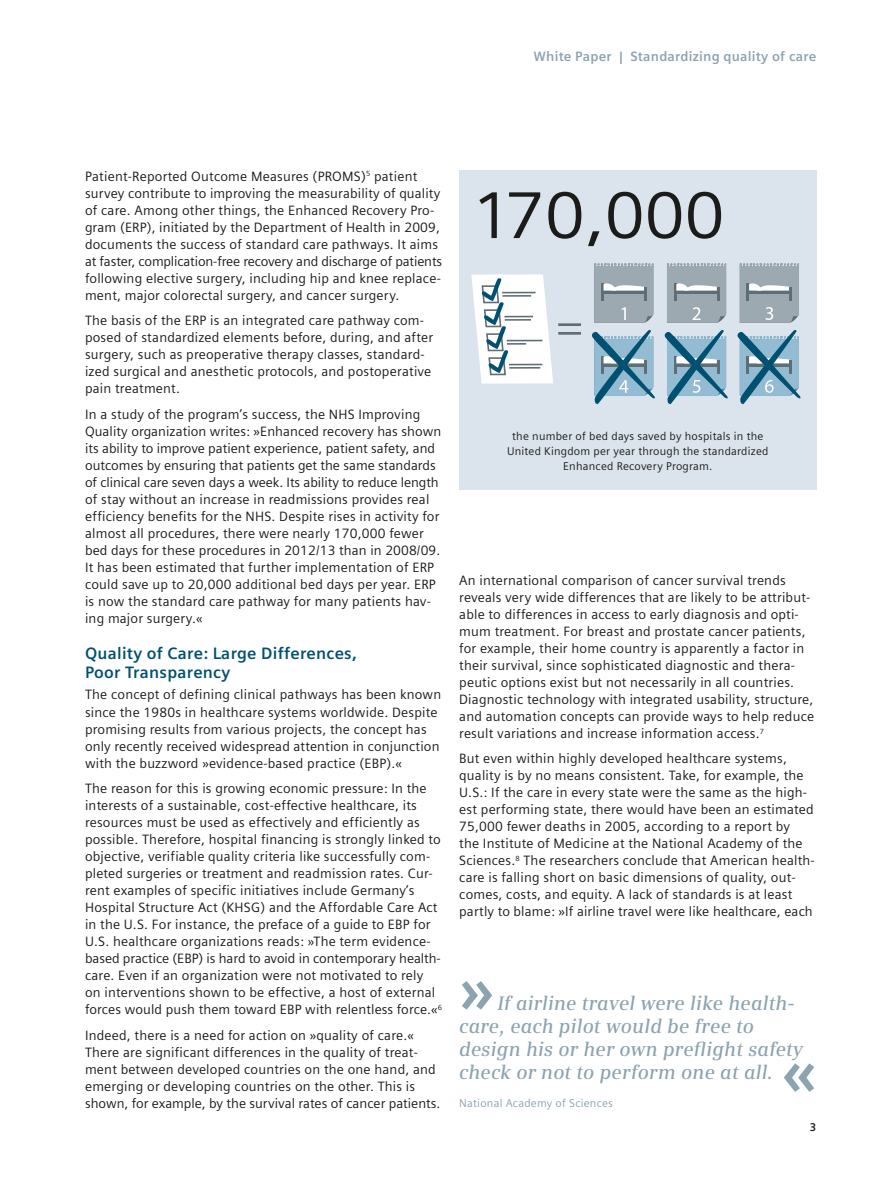
<style>
.page{position:relative;width:893px;height:1191px;background:#fff}
.page>*{position:absolute;margin:0;border:0;box-sizing:border-box;transform-origin:0 0}
.t1{font:66px "Siemens Sans";color:#1b1b19;scale:1.05 1}
.t2{font:700 63px "Siemens Sans";color:#8ca3b0}
.t3{font:italic 600 19.5px/23.2px "Siemens Serif";letter-spacing:.01em;color:#8ca3b0}
.t4{font:700 16.5px/19.2px "Siemens Sans";letter-spacing:.015em;color:#005071}
.t5{font:13.5px/17px "Siemens Sans";letter-spacing:.015em;color:#1b1b19}
.t6{font:700 13.5px "Siemens Sans";letter-spacing:.015em;color:#8ca3b0}
.t7{font:11.25px/14.9px "Siemens Sans";letter-spacing:.02em;color:#1b1b19;text-align:center}
.t8{font:11.25px "Siemens Sans";letter-spacing:.02em;color:#8ca3b0}
.t9{font:700 11.25px "Siemens Sans";color:#1b1b19}
</style>
<div class="page">
<div style="left:459px;top:170px;width:357px;height:319px;background:#dbe4ec"></div>
<hr style="left:558px;top:332px;width:23px;height:3px;background:#5f6d75">
<hr style="left:558px;top:323px;width:23px;height:3px;background:#5f6d75">
<svg style="left:594px;top:263px;width:59px;height:60px;background:#a0abb3"></svg>
<svg style="left:667px;top:263px;width:59px;height:60px;background:#a0acb3"></svg>
<svg style="left:740px;top:263px;width:59px;height:60px;background:#a0acb3"></svg>
<svg style="left:591px;top:330px;width:64px;height:74px"></svg>
<svg style="left:664px;top:330px;width:64px;height:74px"></svg>
<svg style="left:737px;top:330px;width:64px;height:74px"></svg>
<svg style="left:471px;top:274px;width:82px;height:109px"></svg>
<p class="t6" style="left:534px;top:49px;width:284px">White Paper | Standardizing quality of care</p>
<p class="t5" style="left:85px;top:167px;width:359px">Patient-Reported Outcome Measures (PROMS)<sup>5</sup> patient survey contribute to improving the measurability of quality of care. Among other things, the Enhanced Recovery Pro&shy;gram (ERP), initiated by the Department of Health in 2009, documents the success of standard care pathways. It aims at faster, complication-free recovery and discharge of patients following elective surgery, including hip and knee replace&shy;ment, major colorectal surgery, and cancer surgery.</p>
<p class="t5" style="left:85px;top:312px;width:350px">The basis of the ERP is an integrated care pathway com&shy;posed of standardized elements before, during, and after surgery, such as preoperative therapy classes, standard&shy;ized surgical and anesthetic protocols, and postoperative pain treatment.</p>
<p class="t5" style="left:85px;top:406px;width:358px">In a study of the program’s success, the NHS Improving Quality organization writes: »Enhanced recovery has shown its ability to improve patient experience, patient safety, and outcomes by ensuring that patients get the same standards of clinical care seven days a week. Its ability to reduce length of stay without an increase in readmissions provides real efficiency benefits for the NHS. Despite rises in activity for almost all procedures, there were nearly 170,000 fewer bed days for these procedures in 2012/13 than in 2008/09.<br>It has been estimated that further implementation of ERP could save up to 20,000 additional bed days per year. ERP is now the standard care pathway for many patients hav&shy;ing major surgery.«</p>
<p class="t4" style="left:85px;top:644px;width:273px">Quality of Care: Large Differences,<br>Poor Transparency</p>
<p class="t5" style="left:85px;top:686px;width:358px">The concept of defining clinical pathways has been known since the 1980s in healthcare systems worldwide. Despite promising results from various projects, the concept has only recently received widespread attention in conjunction with the buzzword »evidence-based practice (EBP).«</p>
<p class="t5" style="left:85px;top:780px;width:359px">The reason for this is growing economic pressure: In the interests of a sustainable, cost-effective healthcare, its resources must be used as effectively and efficiently as possible. Therefore, hospital financing is strongly linked to objective, verifiable quality criteria like successfully com&shy;pleted surgeries or treatment and readmission rates. Cur&shy;rent examples of specific initiatives include Germany’s Hospital Structure Act (KHSG) and the Affordable Care Act in the U.S. For instance, the preface of a guide to EBP for U.S. healthcare organizations reads: »The term evidence&shy;based practice (EBP) is hard to avoid in contemporary health&shy;care. Even if an organization were not motivated to rely on interventions shown to be effective, a host of external forces would push them toward EBP with relentless force.«<sup>6</sup></p>
<p class="t5" style="left:85px;top:1026px;width:357px">Indeed, there is a need for action on »quality of care.« There are significant differences in the quality of treat&shy;ment between developed countries on the one hand, and emerging or developing countries on the other. This is shown, for example, by the survival rates of cancer patients.</p>
<h1 class="t1" style="left:472px;top:178px;width:242px">170,000</h1>
<p class="t7" style="left:507px;top:429px;width:263px">the number of bed days saved by hospitals in the<br>United Kingdom per year through the standardized<br>Enhanced Recovery Program.</p>
<p class="t5" style="left:459px;top:571px;width:356px">An international comparison of cancer survival trends reveals very wide differences that are likely to be attribut&shy;able to differences in access to early diagnosis and opti&shy;mum treatment. For breast and prostate cancer patients, for example, their home country is apparently a factor in their survival, since sophisticated diagnostic and thera&shy;peutic options exist but not necessarily in all countries.<br>Diagnostic technology with integrated usability, structure, and automation concepts can provide ways to help reduce result variations and increase information access.<sup>7</sup></p>
<p class="t5" style="left:459px;top:750px;width:357px">But even within highly developed healthcare systems, quality is by no means consistent. Take, for example, the U.S.: If the care in every state were the same as the high&shy;est performing state, there would have been an estimated 75,000 fewer deaths in 2005, according to a report by<br>the Institute of Medicine at the National Academy of the Sciences.<sup>8</sup> The researchers conclude that American health&shy;care is falling short on basic dimensions of quality, out&shy;comes, costs, and equity. A lack of standards is at least partly to blame: »If airline travel were like healthcare, each</p>
<h2 class="t2" style="left:459px;top:953px;width:37px">»</h2>
<h3 class="t3" style="left:459px;top:991px;width:345px;text-indent:38px">If airline travel were like health&shy;care, each pilot would be free to design his or her own preflight safety check or not to perform one at all.</h3>
<p class="t8" style="left:459px;top:1096px;width:155px">National Academy of Sciences</p>
<h2 class="t2" style="left:782px;top:1036px;width:37px">«</h2>
<p class="t9" style="left:810px;top:1120px;width:8px">3</p>
</div>
